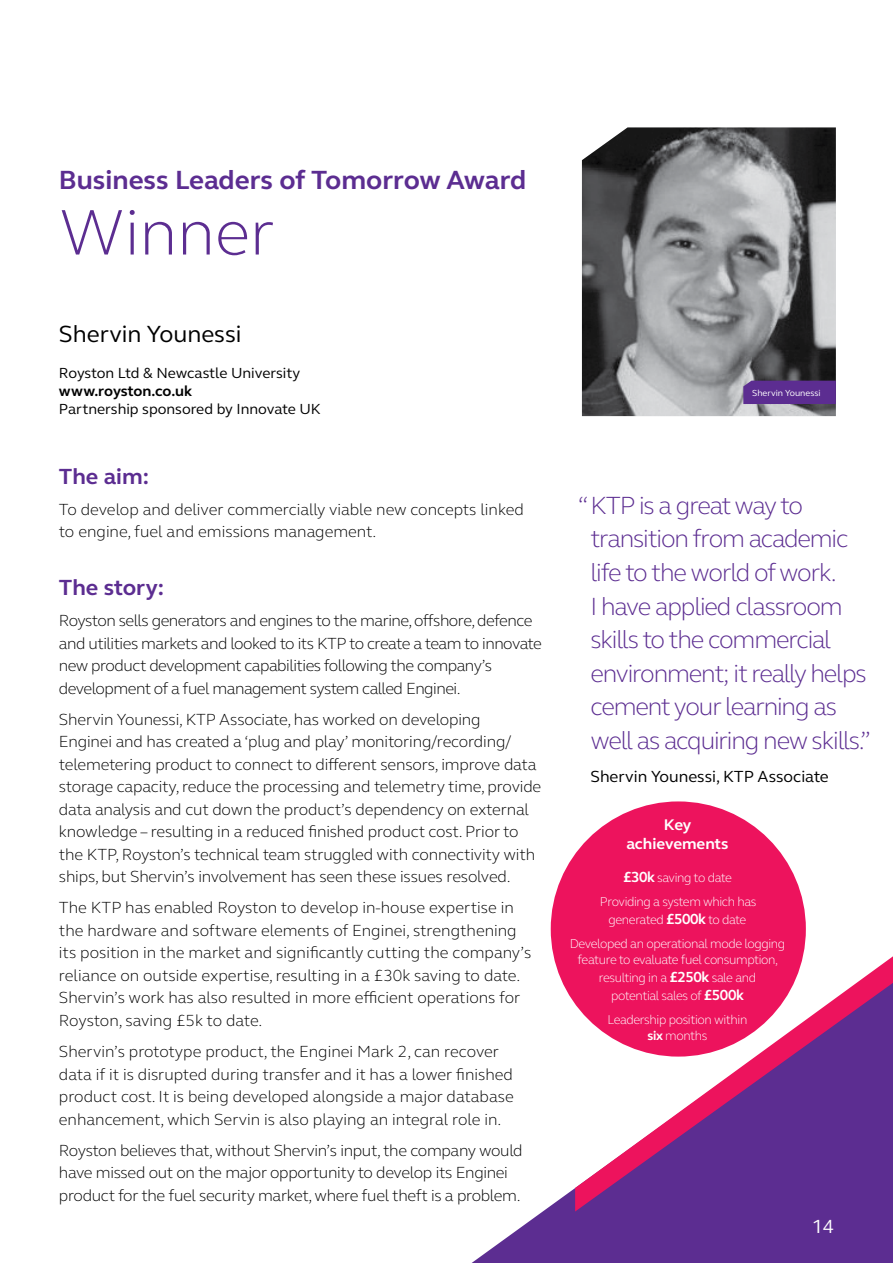
<style>
.page{position:relative;width:893px;height:1263px;background:#fff}
.page>*{position:absolute;margin:0;border:0;box-sizing:border-box;transform-origin:0 0}
.t1{font:300 66px "FS Elliot";color:#5c2d91}
.t2{font:700 27px "FS Elliot";color:#5c2d91}
.t3{font:300 25.5px/33.6px "FS Elliot";letter-spacing:-.045em;color:#5c2d91}
.t4{font:24px "FS Elliot";color:#000}
.t5{font:700 22.5px "FS Elliot";color:#5c2d91}
.t6{font:19.5px "FS Elliot";color:#fff}
.t7{font:300 16.5px/22.5px "FS Elliot";letter-spacing:-.01em;color:#000}
.t8{font:300 16.5px/22.5px "FS Elliot";letter-spacing:-.03em;color:#000}
.t9{font:16.5px "FS Elliot";color:#000}
.t10{font:700 15.9px/19px "FS Elliot";color:#fff;text-align:center}
.t11{font:15px "FS Elliot";color:#000}
.t12{font:700 15px "FS Elliot";letter-spacing:-.01em;color:#000}
.t13{font:300 13.2px/24.3px "FS Elliot";letter-spacing:-.03em;color:#fff;text-align:center}
.t14{font:9px "FS Elliot";color:#fff}
.s1{font-weight:700;font-size:15px}
.s2{font-weight:700}
</style>
<div class="page">
<svg style="left:472px;top:958px;width:421px;height:305px"></svg>
<svg style="left:575px;top:956px;width:318px;height:255px;fill:#5c2d91"></svg>
<div style="left:798px;top:1204px;width:50px;height:59px;background:#5c2d91"></div>
<img style="left:582px;top:127px;width:254px;height:289px">
<div style="left:743px;top:381px;width:93px;height:23px;background:#5c2d91"></div>
<div style="left:551px;top:801px;width:255px;height:255px;background:#ed135d;border-radius:50%"></div>
<h2 class="t2" style="left:59px;top:162px;width:469px">Business Leaders of Tomorrow Award</h2>
<h1 class="t1" style="left:59px;top:188px;width:217px">Winner</h1>
<h3 class="t4" style="left:59px;top:317px;width:184px">Shervin Younessi</h3>
<p class="t11" style="left:59px;top:363px;width:243px">Royston Ltd &amp; Newcastle University</p>
<p class="t12" style="left:59px;top:381px;width:135px">www.royston.co.uk</p>
<p class="t11" style="left:59px;top:399px;width:263px">Partnership sponsored by Innovate UK</p>
<h3 class="t5" style="left:59px;top:461px;width:92px">The aim:</h3>
<p class="t7" style="left:59px;top:497px;width:467px">To develop and deliver commercially viable new concepts linked to engine, fuel and emissions management.</p>
<h3 class="t5" style="left:59px;top:573px;width:107px">The story:</h3>
<p class="t8" style="left:59px;top:609px;width:484px">Royston sells generators and engines to the marine, offshore, defence and utilities markets and looked to its KTP to create a team to innovate new product development capabilities following the company’s development of a fuel management system called Enginei.</p>
<p class="t7" style="left:59px;top:707px;width:484px">Shervin Younessi, KTP Associate, has worked on developing<br>Enginei and has created a ‘plug and play’ monitoring/recording/ telemetering product to connect to different sensors, improve data storage capacity, reduce the processing and telemetry time, provide data analysis and cut down the product’s dependency on external knowledge – resulting in a reduced finished product cost. Prior to the KTP, Royston’s technical team struggled with connectivity with ships, but Shervin’s involvement has seen these issues resolved.</p>
<p class="t7" style="left:59px;top:896px;width:474px">The KTP has enabled Royston to develop in-house expertise in the hardware and software elements of Enginei, strengthening its position in the market and significantly cutting the company’s reliance on outside expertise, resulting in a £30k saving to date.<br>Shervin’s work has also resulted in more efficient operations for Royston, saving £5k to date.</p>
<p class="t7" style="left:59px;top:1040px;width:456px">Shervin’s prototype product, the Enginei Mark 2, can recover data if it is disrupted during transfer and it has a lower finished product cost. It is being developed alongside a major database enhancement, which Servin is also playing an integral role in.</p>
<p class="t7" style="left:59px;top:1138px;width:465px">Royston believes that, without Shervin’s input, the company would have missed out on the major opportunity to develop its Enginei product for the fuel security market, where fuel theft is a problem.</p>
<p class="t14" style="left:752px;top:387px;width:70px">Shervin Younessi</p>
<h3 class="t3" style="left:590px;top:488px;width:282px;text-indent:-13px">“KTP is a great way to transition from academic life to the world of work.<br>I have applied classroom skills to the commercial environment; it really helps cement your learning as well as acquiring new skills.”</h3>
<p class="t9" style="left:590px;top:766px;width:240px">Shervin Younessi, KTP Associate</p>
<p class="t10" style="left:626px;top:815px;width:104px">Key achievements</p>
<p class="t13" style="left:600px;top:865px;width:158px"><span class="s1">£30k</span> saving to date<br>Providing a system which has</p>
<p class="t13" style="left:570px;top:907px;width:217px">generated <span class="s1">£500k</span> to date<br>Developed an operational mode logging</p>
<p class="t13" style="left:578px;top:950px;width:202px;line-height:18px">feature to evaluate fuel consumption, resulting in a <span class="s1">£250k</span> sale and potential sales of <span class="s1">£500k</span></p>
<p class="t13" style="left:608px;top:1011px;width:141px;line-height:15.8px">Leadership position within <span class="s2">six</span> months</p>
<p class="t6" style="left:812px;top:1213px;width:24px">14</p>
</div>
